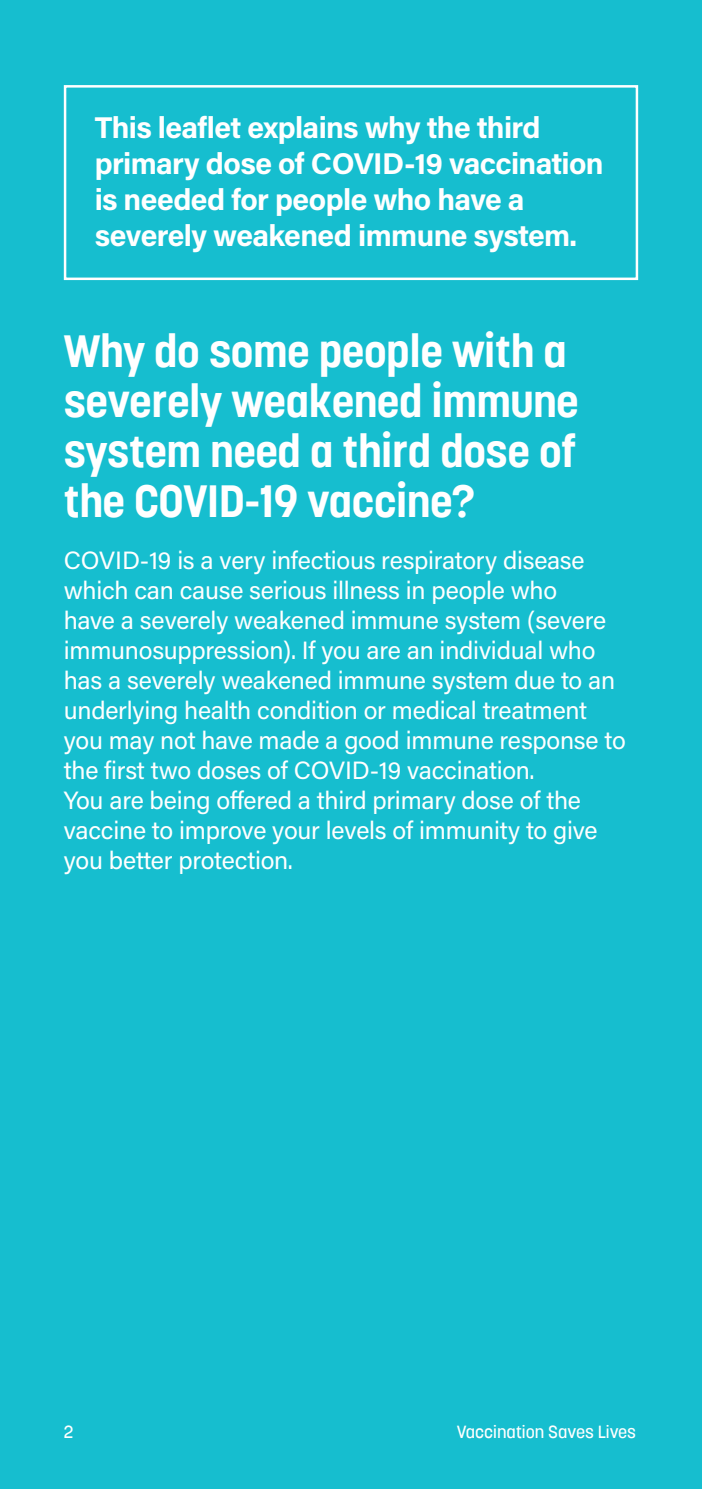
<style>
.page{position:relative;width:702px;height:1489px;background:#fff}
.page>*{position:absolute;margin:0;border:0;box-sizing:border-box;transform-origin:0 0}
.t1{font:700 45px/50px "Korolev W01";letter-spacing:-.01em;color:#fff}
.t2{font:700 30px/36px "Acumin Pro";letter-spacing:-.02em;color:#fff}
.t3{font:25px/30px "Acumin Pro";letter-spacing:-.01em;color:#fff}
.t4{font:500 17.5px "Korolev W01";color:#fff}
</style>
<div class="page">
<div style="left:0;top:0;width:702px;height:1488px;background:#16becf"></div>
<div style="left:64px;top:85px;width:574px;height:195px;border:2px solid #fff"></div>
<p class="t2" style="left:95px;top:108px;width:510px">This leaflet explains why the third primary dose of COVID-19 vaccination is needed for people who have a severely weakened immune system.</p>
<h1 class="t1" style="left:64px;top:325px;width:516px">Why do some people with a severely weakened immune system need a third dose of the COVID-19 vaccine?</h1>
<p class="t3" style="left:64px;top:544px;width:563px">COVID-19 is a very infectious respiratory disease which can cause serious illness in people who<br>have a severely weakened immune system (severe immunosuppression). If you are an individual who has a severely weakened immune system due to an underlying health condition or medical treatment you may not have made a good immune response to the first two doses of COVID-19 vaccination.<br>You are being offered a third primary dose of the vaccine to improve your levels of immunity to give you better protection.</p>
<p class="t4" style="left:64px;top:1421px;width:11px">2</p>
<p class="t4" style="left:457px;top:1421px;width:181px">Vaccination Saves Lives</p>
</div>
